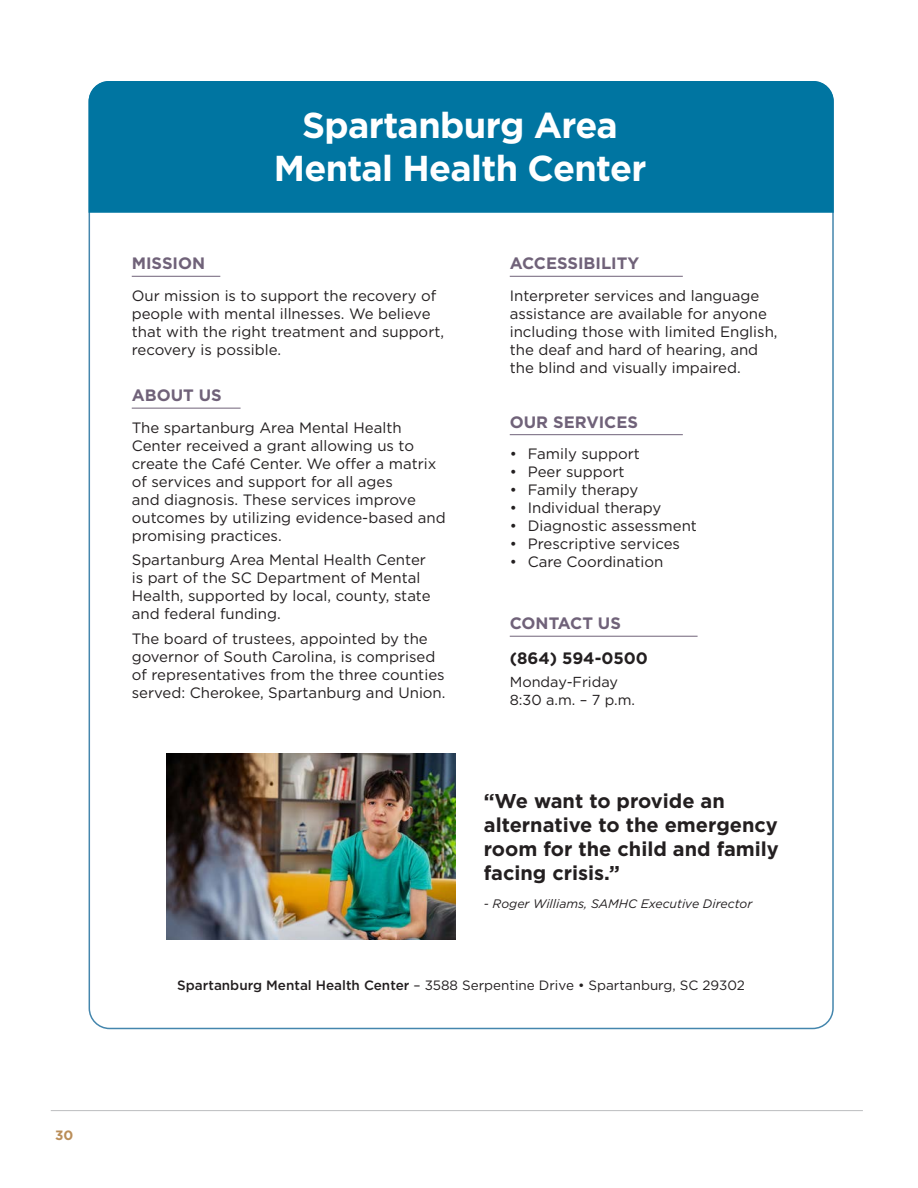
<style>
.page{position:relative;width:918px;height:1188px;background:#fff}
.page>*{position:absolute;margin:0;border:0;box-sizing:border-box;transform-origin:0 0}
.t1{font:700 36px "Gotham";letter-spacing:-.02em;color:#fff}
.t2{font:700 19.95px/24px "Gotham";color:#231f20}
.t3{font:700 16.5px "Gotham";color:#706279}
.t4{font:700 16.5px "Gotham";color:#231f20}
.t5{font:15px/18px "Gotham";color:#231f20}
.t6{font:14.55px "Gotham";color:#231f20}
.t7{font:13.5px "Gotham";color:#231f20}
.t8{font:700 13.5px "Gotham";color:#ba8e59}
.t9{font:italic 12.3px "Gotham";color:#231f20}
.s1{font-weight:500}
</style>
<div class="page">
<hr style="left:51px;top:1110px;width:812px;height:1px;background:#bcbdc0">
<div style="left:89px;top:81px;width:745px;height:132px;background:#0075a1"></div>
<hr style="left:510px;top:276px;width:173px;height:1px;background:#706279">
<hr style="left:510px;top:434px;width:173px;height:1px;background:#706279">
<hr style="left:132px;top:276px;width:88px;height:1px;background:#706279">
<hr style="left:132px;top:408px;width:109px;height:1px;background:#706279">
<img style="left:166px;top:754px;width:289px;height:186px">
<hr style="left:510px;top:636px;width:188px;height:1px;background:#706279">
<p class="t8" style="left:55px;top:1126px;width:20px">30</p>
<p class="t1" style="left:302px;top:101px;width:317px">Spartanburg Area</p>
<p class="t1" style="left:274px;top:144px;width:374px">Mental Health Center</p>
<p class="t3" style="left:132px;top:252px;width:75px">MISSION</p>
<p class="t5" style="left:132px;top:286px;width:314px">Our mission is to support the recovery of people with mental illnesses. We believe that with the right treatment and support, recovery is possible.</p>
<p class="t3" style="left:132px;top:384px;width:92px">ABOUT US</p>
<p class="t5" style="left:132px;top:418px;width:315px">The spartanburg Area Mental Health Center received a grant allowing us to create the Café Center. We offer a matrix of services and support for all ages<br>and diagnosis. These services improve outcomes by utilizing evidence-based and promising practices.</p>
<p class="t5" style="left:132px;top:551px;width:300px">Spartanburg Area Mental Health Center is part of the SC Department of Mental Health, supported by local, county, state and federal funding.</p>
<p class="t5" style="left:132px;top:629px;width:315px">The board of trustees, appointed by the governor of South Carolina, is comprised of representatives from the three counties served: Cherokee, Spartanburg and Union.</p>
<p class="t3" style="left:510px;top:252px;width:131px">ACCESSIBILITY</p>
<p class="t5" style="left:510px;top:286px;width:269px">Interpreter services and language assistance are available for anyone including those with limited English, the deaf and hard of hearing, and the blind and visually impaired.</p>
<p class="t3" style="left:510px;top:411px;width:130px">OUR SERVICES</p>
<p class="t5" style="left:510px;top:444px;width:132px">• Family support</p>
<p class="t5" style="left:510px;top:462px;width:116px">• Peer support</p>
<p class="t5" style="left:510px;top:480px;width:130px">• Family therapy</p>
<p class="t5" style="left:510px;top:498px;width:153px">• Individual therapy</p>
<p class="t5" style="left:510px;top:516px;width:189px">• Diagnostic assessment</p>
<p class="t5" style="left:510px;top:534px;width:172px">• Prescriptive services</p>
<p class="t5" style="left:510px;top:552px;width:155px">• Care Coordination</p>
<p class="t3" style="left:510px;top:612px;width:113px">CONTACT US</p>
<p class="t4" style="left:510px;top:648px;width:140px">(864) 594-0500</p>
<p class="t6" style="left:510px;top:673px;width:110px">Monday-Friday</p>
<p class="t6" style="left:510px;top:690px;width:127px">8:30 a.m. – 7 p.m.</p>
<p class="t2" style="left:484px;top:788px;width:297px">“We want to provide an alternative to the emergency room for the child and family facing crisis.”</p>
<p class="t9" style="left:484px;top:896px;width:270px">- Roger Williams, SAMHC Executive Director</p>
<p class="t7" style="left:177px;top:977px;width:569px"><span class="s1">Spartanburg Mental Health Center</span> – 3588 Serpentine Drive • Spartanburg, SC 29302</p>
</div>
